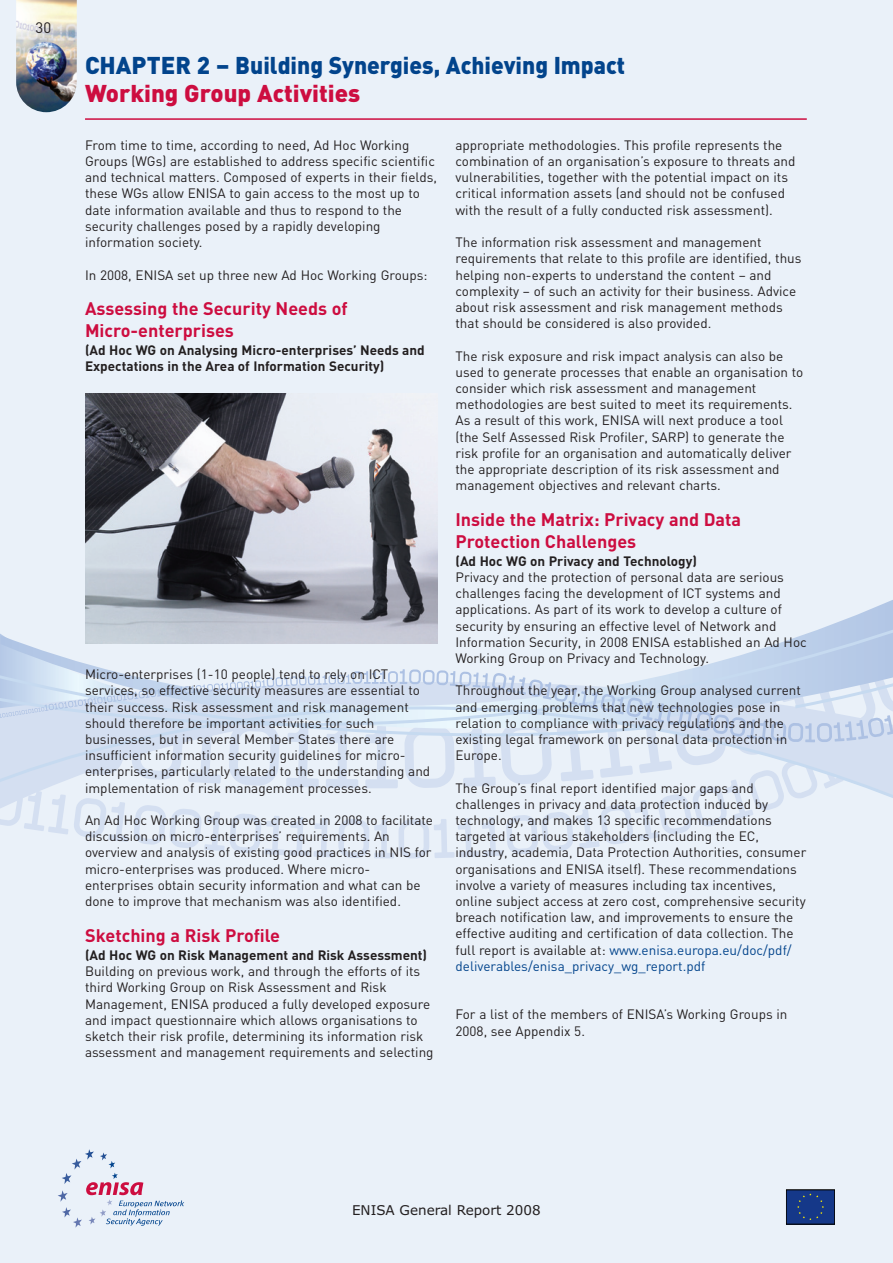
<style>
.page{position:relative;width:893px;height:1263px;background:#eaf1f9}
.page>*{position:absolute;margin:0;border:0;box-sizing:border-box;transform-origin:0 0}
.t1{font:900 24px "DIN";color:#02448c}
.t2{font:900 24px "DIN";color:#cd0d40}
.t3{font:700 18px/21.6px "DIN";color:#cd0d40}
.t4{font:15px "DIN";color:#231f20}
.t5{font:13.5px/16.2px "DIN";color:#231f20}
.t6{font:700 13.5px/16.2px "DIN";color:#231f20}
.t7{font:13.5px "Verdana";color:#231f20}
.s1{color:#02448c}
</style>
<div class="page">
<div style="left:786px;top:1190px;width:48px;height:34px;background:#153889"></div>
<svg style="left:797px;top:1193px;width:27px;height:27px"></svg>
<div style="left:786px;top:1190px;width:49px;height:34px;border:1px solid #050504"></div>
<svg style="left:0;top:814px;width:68px;height:20px"></svg>
<svg style="left:74px;top:814px;width:54px;height:28px"></svg>
<svg style="left:134px;top:814px;width:619px;height:44px"></svg>
<svg style="left:15px;top:809px;width:755px;height:5px"></svg>
<svg style="left:0;top:620px;width:893px;height:189px"></svg>
<svg style="left:0;top:669px;width:893px;height:73px"></svg>
<img style="left:16px;top:0;width:60px;height:112px">
<svg style="left:58px;top:1149px;width:126px;height:79px"></svg>
<hr style="left:85px;top:118px;width:722px;height:2px;background:#cd0d40">
<img style="left:85px;top:393px;width:353px;height:250px">
<p class="t4" style="left:36px;top:22px;width:17px">30</p>
<h1 class="t1" style="left:85px;top:56px;width:542px">CHAPTER 2 – Building Synergies, Achieving Impact</h1>
<h1 class="t2" style="left:85px;top:85px;width:277px">Working Group Activities</h1>
<p class="t5" style="left:85px;top:138px;width:354px">From time to time, according to need, Ad Hoc Working Groups (WGs) are established to address specific scientific and technical matters. Composed of experts in their fields, these WGs allow ENISA to gain access to the most up to date information available and thus to respond to the security challenges posed by a rapidly developing information society.</p>
<p class="t5" style="left:85px;top:268px;width:344px">In 2008, ENISA set up three new Ad Hoc Working Groups:</p>
<h2 class="t3" style="left:85px;top:300px;width:264px">Assessing the Security Needs of<br>Micro-enterprises</h2>
<p class="t6" style="left:85px;top:343px;width:341px">(Ad Hoc WG on Analysing Micro-enterprises’ Needs and<br>Expectations in the Area of Information Security)</p>
<p class="t5" style="left:455px;top:138px;width:342px">appropriate methodologies. This profile represents the combination of an organisation’s exposure to threats and vulnerabilities, together with the potential impact on its critical information assets (and should not be confused with the result of a fully conducted risk assessment).</p>
<p class="t5" style="left:455px;top:236px;width:348px">The information risk assessment and management requirements that relate to this profile are identified, thus helping non-experts to understand the content – and complexity – of such an activity for their business. Advice about risk assessment and risk management methods that should be considered is also provided.</p>
<p class="t5" style="left:455px;top:349px;width:349px">The risk exposure and risk impact analysis can also be used to generate processes that enable an organisation to consider which risk assessment and management methodologies are best suited to meet its requirements.<br>As a result of this work, ENISA will next produce a tool (the Self Assessed Risk Profiler, SARP) to generate the risk profile for an organisation and automatically deliver the appropriate description of its risk assessment and management objectives and relevant charts.</p>
<h2 class="t3" style="left:455px;top:510px;width:287px">Inside the Matrix: Privacy and Data<br>Protection Challenges</h2>
<p class="t6" style="left:455px;top:554px;width:243px">(Ad Hoc WG on Privacy and Technology)</p>
<p class="t5" style="left:455px;top:570px;width:353px">Privacy and the protection of personal data are serious challenges facing the development of ICT systems and applications. As part of its work to develop a culture of security by ensuring an effective level of Network and Information Security, in 2008 ENISA established an Ad Hoc Working Group on Privacy and Technology.</p>
<p class="t5" style="left:455px;top:684px;width:347px">Throughout the year, the Working Group analysed current and emerging problems that new technologies pose in relation to compliance with privacy regulations and the existing legal framework on personal data protection in Europe.</p>
<p class="t5" style="left:455px;top:781px;width:352px">The Group’s final report identified major gaps and challenges in privacy and data protection induced by technology, and makes 13 specific recommendations targeted at various stakeholders (including the EC, industry, academia, Data Protection Authorities, consumer organisations and ENISA itself). These recommendations involve a variety of measures including tax incentives, online subject access at zero cost, comprehensive security breach notification law, and improvements to ensure the effective auditing and certification of data collection. The full report is available at: <span class="s1">www.enisa.europa.eu/doc/pdf/ deliverables/enisa_privacy_wg_report.pdf</span></p>
<p class="t5" style="left:455px;top:1008px;width:333px">For a list of the members of ENISA’s Working Groups in<br>2008, see Appendix 5.</p>
<p class="t5" style="left:85px;top:668px;width:347px">Micro-enterprises (1-10 people) tend to rely on ICT services, so effective security measures are essential to their success. Risk assessment and risk management should therefore be important activities for such businesses, but in several Member States there are insufficient information security guidelines for micro&shy;enterprises, particularly related to the understanding and implementation of risk management processes.</p>
<p class="t5" style="left:85px;top:813px;width:349px">An Ad Hoc Working Group was created in 2008 to facilitate discussion on micro-enterprises’ requirements. An overview and analysis of existing good practices in NIS for micro-enterprises was produced. Where micro&shy;enterprises obtain security information and what can be done to improve that mechanism was also identified.</p>
<h2 class="t3" style="left:85px;top:926px;width:197px">Sketching a Risk Profile</h2>
<p class="t6" style="left:85px;top:948px;width:344px">(Ad Hoc WG on Risk Management and Risk Assessment)</p>
<p class="t5" style="left:85px;top:965px;width:350px">Building on previous work, and through the efforts of its third Working Group on Risk Assessment and Risk Management, ENISA produced a fully developed exposure and impact questionnaire which allows organisations to sketch their risk profile, determining its information risk assessment and management requirements and selecting</p>
<p class="t7" style="left:352px;top:1201px;width:190px">ENISA General Report 2008</p>
</div>
